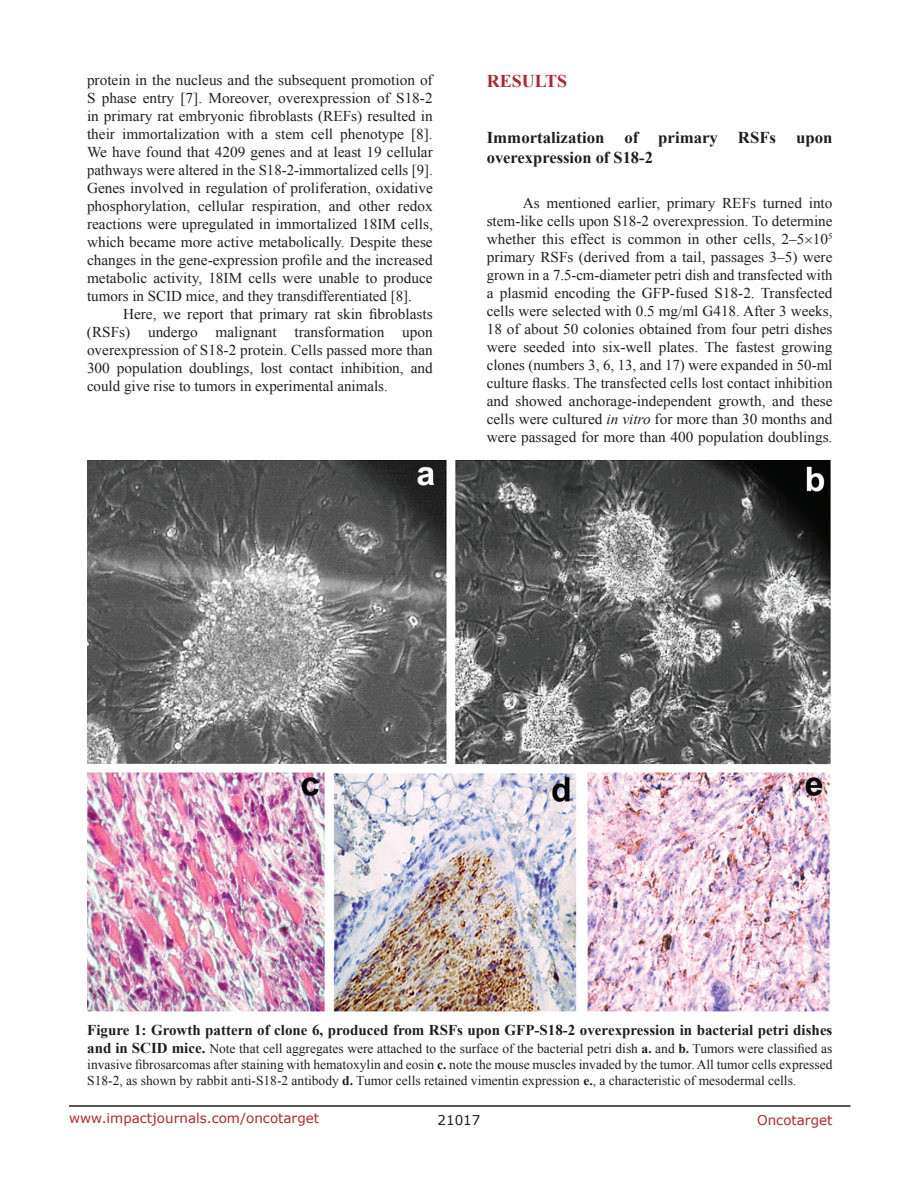
<style>
.page{position:relative;width:918px;height:1188px;background:#fff}
.page>*{position:absolute;margin:0;border:0;box-sizing:border-box;transform-origin:0 0}
.t1{font:700 18px "Times New Roman";color:#ac2830}
.t2{font:700 16.5px/19.8px "Times New Roman";color:#201d20}
.t3{font:15px/18px "Times New Roman";color:#201d20;text-align:justify}
.t4{font:700 15px "Times New Roman";color:#201d20}
.t5{font:13.5px/16.2px "Times New Roman";color:#201d20;text-align:justify}
.t6{font:13.5px "Verdana";color:#ac2830}
.t7{font:13.5px "Verdana";color:#201d20}
.s1{font-style:italic}
.s2{font-weight:700;font-size:15px}
.s3{font-weight:700}
</style>
<div class="page">
<hr style="left:69px;top:1105px;width:781px;height:2px;background:#231f20">
<img style="left:87px;top:461px;width:744px;height:551px">
<p class="t3" style="left:87px;top:71px;width:347px">protein in the nucleus and the subsequent promotion of S phase entry [7]. Moreover, overexpression of S18-2 in primary rat embryonic fibroblasts (REFs) resulted in their immortalization with a stem cell phenotype [8].<br>We have found that 4209 genes and at least 19 cellular pathways were altered in the S18-2-immortalized cells [9].<br>Genes involved in regulation of proliferation, oxidative phosphorylation, cellular respiration, and other redox reactions were upregulated in immortalized 18IM cells, which became more active metabolically. Despite these changes in the gene-expression profile and the increased metabolic activity, 18IM cells were unable to produce tumors in SCID mice, and they transdifferentiated [8].</p>
<p class="t3" style="left:87px;top:305px;width:347px;text-indent:36px">Here, we report that primary rat skin fibroblasts (RSFs) undergo malignant transformation upon overexpression of S18-2 protein. Cells passed more than 300 population doublings, lost contact inhibition, and could give rise to tumors in experimental animals.</p>
<p class="t1" style="left:487px;top:69px;width:82px">Results</p>
<p class="t2" style="left:487px;top:127px;width:347px">Immortalization of primary RSFs upon overexpression of S18-2</p>
<p class="t3" style="left:487px;top:194px;width:347px;text-indent:36px">As mentioned earlier, primary REFs turned into stem-like cells upon S18-2 overexpression. To determine whether this effect is common in other cells, 2–5 10<sup>5 </sup>primary RSFs (derived from a tail, passages 3–5) were grown in a 7.5-cm-diameter petri dish and transfected with a plasmid encoding the GFP-fused S18-2. Transfected cells were selected with 0.5 mg/ml G418. After 3 weeks, 18 of about 50 colonies obtained from four petri dishes were seeded into six-well plates. The fastest growing clones (numbers 3, 6, 13, and 17) were expanded in 50-ml culture flasks. The transfected cells lost contact inhibition and showed anchorage-independent growth, and these cells were cultured <span class="s1">in vitro</span> for more than 30 months and were passaged for more than 400 population doublings.</p>
<p class="t4" style="left:87px;top:1019px;width:747px">Figure 1: Growth pattern of clone 6, produced from RSFs upon GFP-S18-2 overexpression in bacterial petri dishes</p>
<p class="t5" style="left:87px;top:1040px;width:747px"><span class="s2">and in SC ID mice.</span> Note that cell aggregates were attached to the surface of the bacterial petri dish <span class="s3">a.</span> and <span class="s3">b.</span> Tumors were classified as invasive fibrosarcomas after staining with hematoxylin and eosin <span class="s3">c.</span> note the mouse muscles invaded by the tumor. All tumor cells expressed S18-2, as shown by rabbit anti-S18-2 antibody <span class="s3">d.</span> Tumor cells retained vimentin expression <span class="s3">e.</span>, a characteristic of mesodermal cells.</p>
<p class="t6" style="left:69px;top:1109px;width:252px">www.impactjournals.com/oncotarget</p>
<p class="t7" style="left:438px;top:1111px;width:44px">21017</p>
<p class="t6" style="left:757px;top:1111px;width:77px">Oncotarget</p>
</div>
